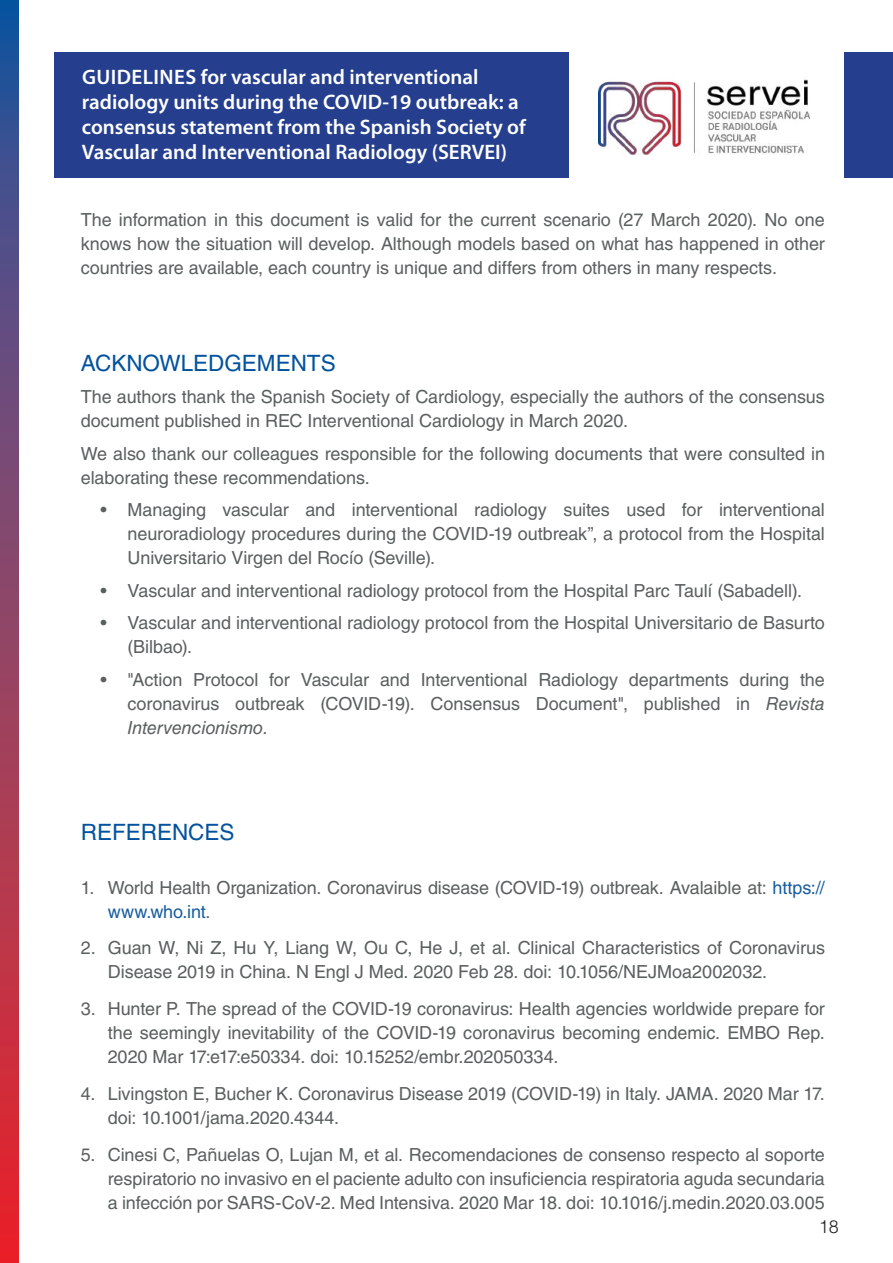
<style>
.page{position:relative;width:893px;height:1263px;background:#fff}
.page>*{position:absolute;margin:0;border:0;box-sizing:border-box;transform-origin:0 0}
.t1{font:22.5px "Helvetica LT Std";color:#03529d}
.t2{font:600 21px/25.2px "Myriad Pro";color:#fff}
.t3{font:18px/24px "Helvetica LT Std";letter-spacing:-.005em;color:#5b5f5f}
.t4{font:300 18px "Helvetica LT Std";color:#231f20}
.s1{font-style:italic}
.s2{color:#175d9e}
</style>
<div class="page">
<div style="left:54px;top:52px;width:839px;height:126px;background:#253f8e"></div>
<svg style="left:0;top:0;width:18px;height:1263px"></svg>
<div style="left:570px;top:52px;width:274px;height:127px;background:#fff"></div>
<img style="left:598px;top:79px;width:212px;height:76px">
<p class="t2" style="left:82px;top:64px;width:445px">GUIDELINES for vascular and interventional radiology units during the COVID-19 outbreak: a consensus statement from the Spanish Society of Vascular and Interventional Radiology (SERVEI)</p>
<p class="t3" style="left:81px;top:207px;width:746px;text-align:justify">The information in this document is valid for the current scenario (27 March 2020). No one knows how the situation will develop. Although models based on what has happened in other countries are available, each country is unique and differs from others in many respects.</p>
<p class="t1" style="left:81px;top:350px;width:256px">ACKNOWLEDGEMENTS</p>
<p class="t3" style="left:81px;top:385px;width:746px">The authors thank the Spanish Society of Cardiology, especially the authors of the consensus document published in REC Interventional Cardiology in March 2020.</p>
<p class="t3" style="left:81px;top:441px;width:746px">We also thank our colleagues responsible for the following documents that were consulted in elaborating these recommendations.</p>
<p class="t3" style="left:128px;top:498px;width:699px;text-align:justify;text-indent:-27px">• Managing vascular and interventional radiology suites used for interventional neuroradiology procedures during the COVID-19 outbreak”, a protocol from the Hospital Universitario Virgen del Rocío (Seville).</p>
<p class="t3" style="left:101px;top:578px;width:703px">• Vascular and interventional radiology protocol from the Hospital Parc Taulí (Sabadell).</p>
<p class="t3" style="left:128px;top:611px;width:699px;text-indent:-27px">• Vascular and interventional radiology protocol from the Hospital Universitario de Basurto (Bilbao).</p>
<p class="t3" style="left:128px;top:667px;width:699px;text-align:justify;text-indent:-27px">• "Action Protocol for Vascular and Interventional Radiology departments during the coronavirus outbreak (COVID-19). Consensus Document", published in <span class="s1">Revista Intervencionismo</span>.</p>
<p class="t1" style="left:81px;top:819px;width:155px">REFERENCES</p>
<p class="t3" style="left:108px;top:875px;width:719px;text-indent:-27px">1. World Health Organization. Coronavirus disease (COVID-19) outbreak. Avalaible at: <span class="s2">https:// www.who.int</span>.</p>
<p class="t3" style="left:108px;top:936px;width:719px;text-indent:-27px">2. Guan W, Ni Z, Hu Y, Liang W, Ou C, He J, et al. Clinical Characteristics of Coronavirus<br>Disease 2019 in China. N Engl J Med. 2020 Feb 28. doi: 10.1056/NEJMoa2002032.</p>
<p class="t3" style="left:108px;top:997px;width:719px;text-align:justify;text-indent:-27px">3. Hunter P. The spread of the COVID-19 coronavirus: Health agencies worldwide prepare for the seemingly inevitability of the COVID-19 coronavirus becoming endemic. EMBO Rep.<br>2020 Mar 17:e17:e50334. doi: 10.15252/embr.202050334.</p>
<p class="t3" style="left:108px;top:1082px;width:719px;text-indent:-27px">4. Livingston E, Bucher K. Coronavirus Disease 2019 (COVID-19) in Italy. JAMA. 2020 Mar 17. doi: 10.1001/jama.2020.4344.</p>
<p class="t3" style="left:108px;top:1142px;width:719px;text-align:justify;text-indent:-27px">5. Cinesi C, Pañuelas O, Lujan M, et al. Recomendaciones de consenso respecto al soporte respiratorio no invasivo en el paciente adulto con insuficiencia respiratoria aguda secundaria a infección por SARS-CoV-2. Med Intensiva. 2020 Mar 18. doi: 10.1016/j.medin.2020.03.005</p>
<p class="t4" style="left:819px;top:1216px;width:22px">18</p>
</div>
